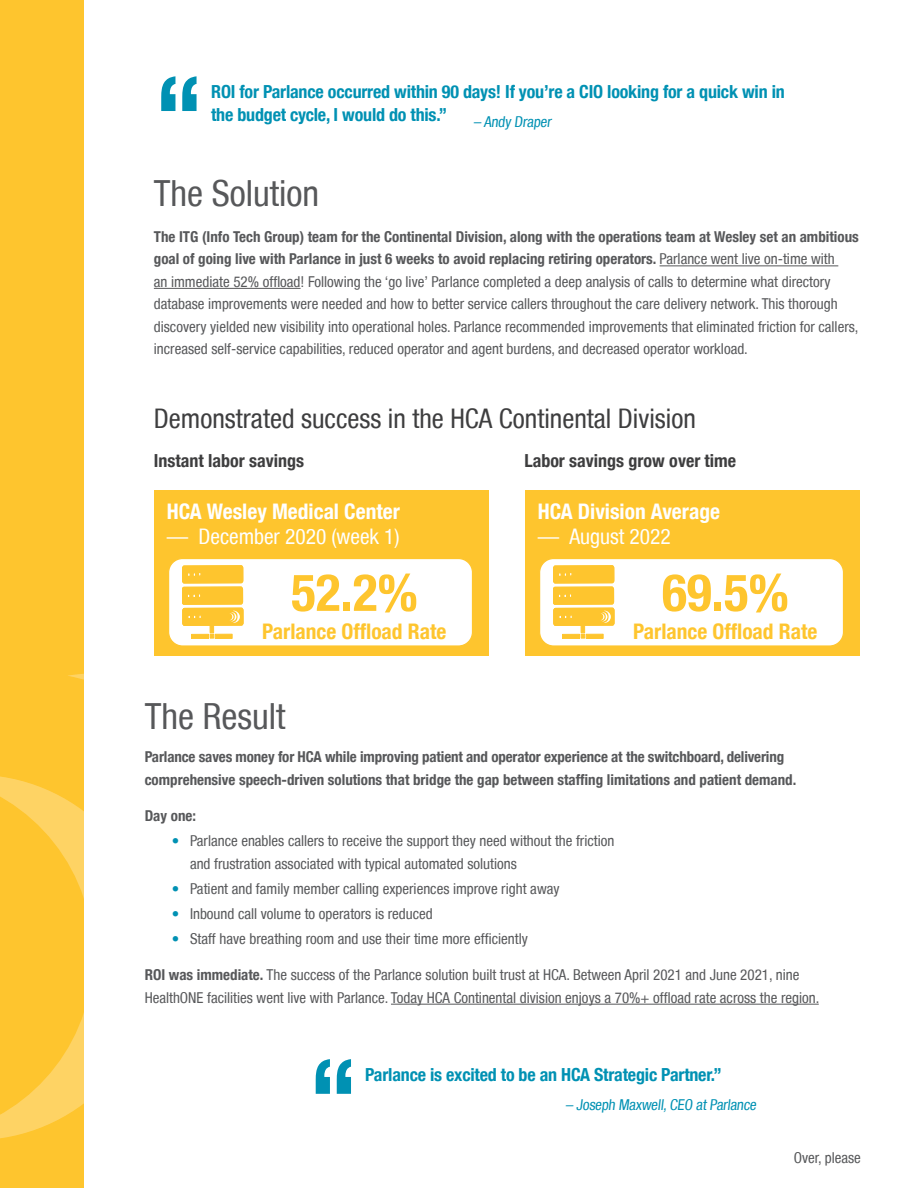
<style>
.page{position:relative;width:918px;height:1188px;background:#fff}
.page>*{position:absolute;margin:0;border:0;box-sizing:border-box;transform-origin:0 0}
.t1{font:700 condensed 108px "Helvetica Neue LT";color:#0091b3}
.t2{font:700 condensed 51.45px "Helvetica Neue LT";color:#fec52e}
.t3{font:condensed 36px "Helvetica Neue LT";color:#57585a}
.t4{font:condensed 27px "Helvetica Neue LT";color:#3e3e3f}
.t5{font:700 condensed 21.45px "Helvetica Neue LT";color:#fff}
.t6{font:700 condensed 21.45px "Helvetica Neue LT";color:#fec52e}
.t7{font:condensed 21.45px "Helvetica Neue LT";color:#fff}
.t8{font:700 condensed 18px/22.5px "Helvetica Neue LT";letter-spacing:-.01em;color:#0091b3}
.t9{font:700 condensed 18px "Helvetica Neue LT";color:#3e3e3f}
.t10{font:condensed 15px/22.5px "Helvetica Neue LT";color:#57585a}
.t11{font:700 condensed 15px/22.5px "Helvetica Neue LT";color:#57585a}
.t12{font:condensed 15px "Helvetica Neue LT";color:#0091b3}
.s1{font-weight:700}
.s2{color:#0091b3}
</style>
<div class="page">
<div style="left:0;top:0;width:84px;height:1188px;background:#fec52e"></div>
<svg style="left:0;top:776px;width:84px;height:363px"></svg>
<hr style="left:660px;top:265px;width:178px;height:1px;background:#57585a">
<hr style="left:154px;top:288px;width:147px;height:1px;background:#57585a">
<div style="left:154px;top:491px;width:334px;height:165px;background:#fec52e"></div>
<div style="left:169px;top:559px;width:303px;height:87px;background:#fff;border-radius:14px"></div>
<div style="left:168px;top:558px;width:305px;height:89px;border:1px solid #fec52e;border-radius:14px"></div>
<div style="left:210px;top:620px;width:4px;height:13px;border:1px solid #fec52e"></div>
<div style="left:215px;top:634px;width:17px;height:5px;background:#fec52e"></div>
<div style="left:215px;top:634px;width:17px;height:5px;border:1px solid #fec52e"></div>
<div style="left:192px;top:634px;width:17px;height:5px;background:#fec52e"></div>
<div style="left:191px;top:634px;width:18px;height:5px;border:1px solid #fec52e"></div>
<svg style="left:210px;top:634px;width:4px;height:4px"></svg>
<svg style="left:182px;top:566px;width:61px;height:59px;background:#fecb46"></svg>
<div style="left:525px;top:491px;width:335px;height:165px;background:#fec52e"></div>
<div style="left:540px;top:559px;width:303px;height:87px;background:#fff;border-radius:14px"></div>
<div style="left:539px;top:558px;width:305px;height:89px;border:1px solid #fec52e;border-radius:14px"></div>
<div style="left:581px;top:620px;width:4px;height:13px;border:1px solid #fec52e"></div>
<div style="left:586px;top:634px;width:17px;height:5px;background:#fec52e"></div>
<div style="left:586px;top:634px;width:17px;height:5px;border:1px solid #fec52e"></div>
<div style="left:563px;top:634px;width:17px;height:5px;background:#fec52e"></div>
<div style="left:562px;top:634px;width:18px;height:5px;border:1px solid #fec52e"></div>
<svg style="left:581px;top:634px;width:4px;height:4px"></svg>
<svg style="left:553px;top:566px;width:61px;height:59px;background:#fecb46"></svg>
<hr style="left:391px;top:1004px;width:428px;height:1px;background:#57585a">
<h1 class="t1" style="left:154px;top:50px;width:52px">“</h1>
<p class="t8" style="left:211px;top:80px;width:575px">ROI for Parlance occurred within 90 days! If you’re a CIO looking for a quick win in the budget cycle, I would do this.”</p>
<p class="t12" style="left:474px;top:113px;width:81px">– Andy Draper</p>
<h3 class="t3" style="left:154px;top:172px;width:167px">The Solution</h3>
<p class="t10" style="left:154px;top:225px;width:706px"><span class="s1">The ITG (Info Tech Group) team for the Continental Division, along with the operations team at Wesley set an ambitious goal of going live with Parlance in just 6 weeks to avoid replacing retiring operators.</span> Parlance went live on-time with<br>an immediate 52% offload! Following the ‘go live’ Parlance completed a deep analysis of calls to determine what directory database improvements were needed and how to better service callers throughout the care delivery network. This thorough discovery yielded new visibility into operational holes. Parlance recommended improvements that eliminated friction for callers, increased self-service capabilities, reduced operator and agent burdens, and decreased operator workload.</p>
<h3 class="t4" style="left:154px;top:403px;width:543px">Demonstrated success in the HCA Continental Division</h3>
<p class="t9" style="left:154px;top:449px;width:152px">Instant labor savings</p>
<p class="t9" style="left:524px;top:449px;width:213px">Labor savings grow over time</p>
<h3 class="t5" style="left:167px;top:498px;width:235px">HCA Wesley Medical Center</h3>
<h3 class="t7" style="left:167px;top:524px;width:234px">— December 2020 (week 1)</h3>
<h2 class="t2" style="left:291px;top:561px;width:128px">52.2%</h2>
<h3 class="t6" style="left:262px;top:618px;width:186px">Parlance Offload Rate</h3>
<h3 class="t5" style="left:538px;top:498px;width:184px">HCA Division Average</h3>
<h3 class="t7" style="left:538px;top:524px;width:134px">— August 2022</h3>
<h2 class="t2" style="left:662px;top:561px;width:128px">69.5%</h2>
<h3 class="t6" style="left:633px;top:618px;width:186px">Parlance Offload Rate</h3>
<h3 class="t3" style="left:145px;top:696px;width:142px">The Result</h3>
<p class="t11" style="left:145px;top:746px;width:653px">Parlance saves money for HCA while improving patient and operator experience at the switchboard, delivering comprehensive speech-driven solutions that bridge the gap between staffing limitations and patient demand.</p>
<p class="t11" style="left:145px;top:804px;width:53px">Day one:</p>
<p class="t10" style="left:190px;top:829px;width:426px;text-indent:-18px"><span class="s2">•</span> Parlance enables callers to receive the support they need without the friction and frustration associated with typical automated solutions</p>
<p class="t10" style="left:172px;top:877px;width:389px"><span class="s2">•</span> Patient and family member calling experiences improve right away</p>
<p class="t10" style="left:172px;top:902px;width:263px"><span class="s2">•</span> Inbound call volume to operators is reduced</p>
<p class="t10" style="left:172px;top:928px;width:358px"><span class="s2">•</span> Staff have breathing room and use their time more efficiently</p>
<p class="t10" style="left:145px;top:964px;width:676px"><span class="s1">ROI was immediate.</span> The success of the Parlance solution built trust at HCA. Between April 2021 and June 2021, nine<br>HealthONE facilities went live with Parlance. Today HCA Continental division enjoys a 70%+ offload rate across the region.</p>
<h1 class="t1" style="left:308px;top:1032px;width:52px">“</h1>
<p class="t8" style="left:365px;top:1063px;width:358px">Parlance is excited to be an HCA Strategic Partner.”</p>
<p class="t12" style="left:565px;top:1096px;width:194px">– Joseph Maxwell,CEO at Parlance</p>
<p class="t10" style="left:794px;top:1146px;width:69px">Over, please</p>
</div>
